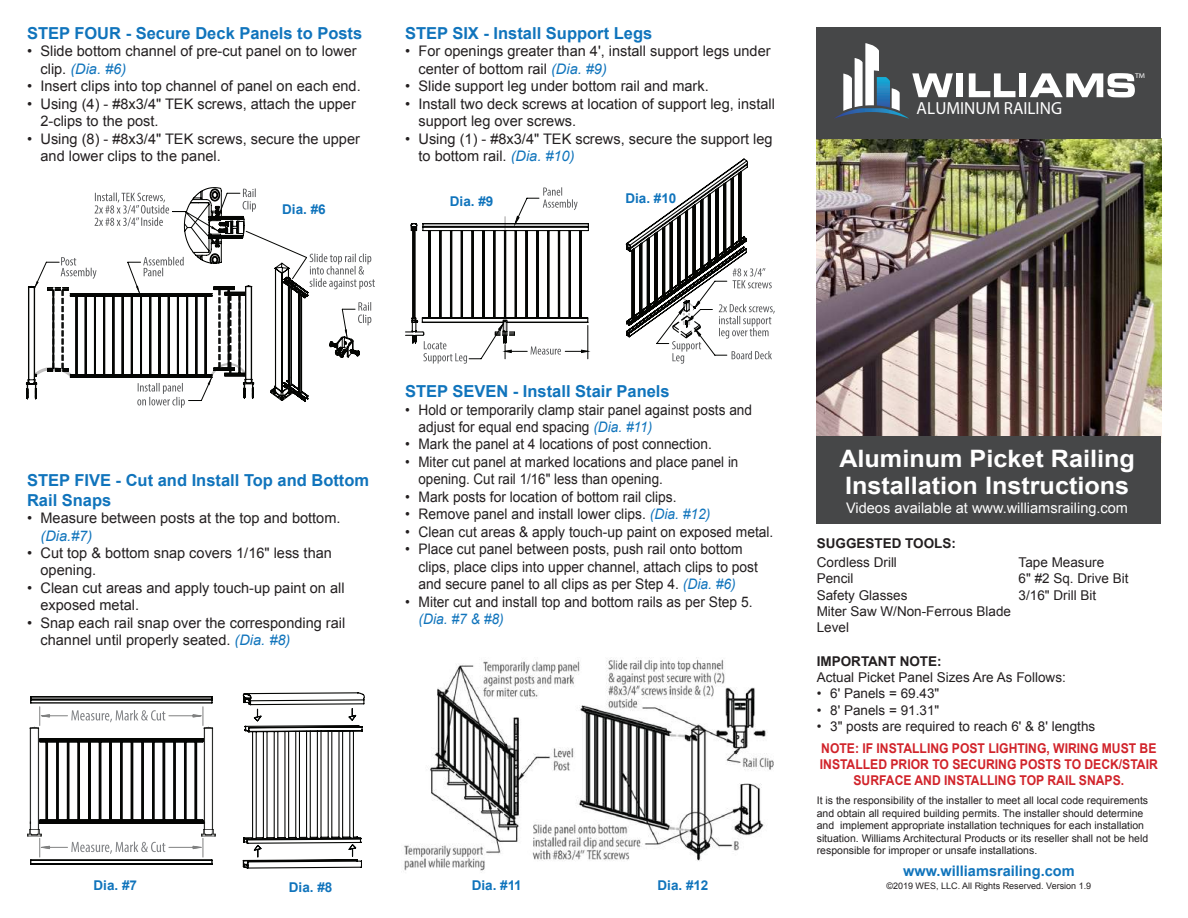
<style>
.page{position:relative;width:1188px;height:918px;background:#fff}
.page>*{position:absolute;margin:0;border:0;box-sizing:border-box;transform-origin:0 0}
.t1{font:700 24px/27px "Arial";color:#fff;scale:1.05 1}
.t2{font:17.55px "Myriad Pro";color:#fff}
.t3{font:700 16.5px/19.8px "Arial";color:#1074bc}
.t4{font:14.55px/17.4px "Arial";color:#231f20}
.t5{font:14.55px/17.4px "Arial";color:#231f20;scale:.95 1}
.t6{font:14.55px/17.4px "Arial";color:#231f20;scale:.94 1}
.t7{font:14.55px/17.4px "Arial";color:#231f20;scale:.92 1}
.t8{font:14.55px "Arial";color:#fff}
.t9{font:700 14.55px "Arial";color:#1074bc}
.t10{font:italic 14.55px "Arial";color:#1074bc;scale:.95 1}
.t11{font:italic 14.55px "Arial";color:#1074bc}
.t12{font:13.5px/16.2px "Arial";color:#231f20}
.t13{font:700 13.5px/15.8px "Arial";color:#d1232a;text-align:center;scale:.9 1}
.t14{font:700 13.5px "Arial";color:#1074bc}
.t15{font:700 13.5px "Arial";color:#231f20}
.t16{font:10.5px/12.6px "Arial";color:#231f20}
.t17{font:9px "Arial";color:#231f20}
.t18{font:6.9px "Myriad Pro";color:#fff;scale:1.11 1}
.s1{font-style:italic;color:#1074bc}
</style>
<div class="page">
<img style="left:404px;top:657px;width:370px;height:216px">
<img style="left:817px;top:138px;width:344px;height:298px">
<div style="left:817px;top:436px;width:344px;height:88px;background:#464748"></div>
<svg style="left:26px;top:187px;width:334px;height:215px"></svg>
<svg style="left:61px;top:257px;width:36px;height:22px"></svg>
<svg style="left:143px;top:257px;width:41px;height:19px"></svg>
<svg style="left:243px;top:188px;width:13px;height:24px"></svg>
<svg style="left:358px;top:302px;width:13px;height:23px"></svg>
<svg style="left:32px;top:286px;width:216px;height:122px"></svg>
<svg style="left:310px;top:254px;width:65px;height:35px"></svg>
<svg style="left:95px;top:193px;width:74px;height:33px"></svg>
<svg style="left:625px;top:158px;width:150px;height:206px"></svg>
<svg style="left:406px;top:187px;width:183px;height:177px"></svg>
<svg style="left:243px;top:692px;width:122px;height:177px"></svg>
<svg style="left:27px;top:696px;width:189px;height:169px"></svg>
<div style="left:817px;top:27px;width:344px;height:111px;background:#464748"></div>
<div style="left:956px;top:73px;width:7px;height:24px;background:#fff"></div>
<svg style="left:969px;top:73px;width:46px;height:24px"></svg>
<div style="left:1019px;top:73px;width:7px;height:24px;background:#fff"></div>
<svg style="left:1030px;top:73px;width:105px;height:24px"></svg>
<svg style="left:834px;top:43px;width:119px;height:76px"></svg>
<p class="t3" style="left:27px;top:24px;width:337px">STEP FOUR - Secure Deck Panels to Posts</p>
<p class="t4" style="left:40px;top:43px;width:318px;text-indent:-14px">• Slide bottom channel of pre-cut panel on to lower clip. <span class="s1">(Dia. #6)</span></p>
<p class="t4" style="left:27px;top:78px;width:335px">• Insert clips into top channel of panel on each end.</p>
<p class="t4" style="left:40px;top:95px;width:317px;text-indent:-14px">• Using (4) - #8x3/4" TEK screws, attach the upper<br>2-clips to the post.</p>
<p class="t4" style="left:40px;top:130px;width:321px;text-indent:-14px">• Using (8) - #8x3/4" TEK screws, secure the upper and lower clips to the panel.</p>
<p class="t14" style="left:282px;top:200px;width:45px">Dia. #6</p>
<p class="t3" style="left:405px;top:24px;width:249px">STEP SIX - Install Support Legs</p>
<p class="t4" style="left:418px;top:43px;width:354px;text-indent:-14px">• For openings greater than 4', install support legs under center of bottom rail <span class="s1">(Dia. #9)</span></p>
<p class="t4" style="left:405px;top:78px;width:305px">• Slide support leg under bottom rail and mark.</p>
<p class="t4" style="left:418px;top:95px;width:358px;text-indent:-14px">• Install two deck screws at location of support leg, install support leg over screws.</p>
<p class="t4" style="left:418px;top:130px;width:356px;text-indent:-14px">• Using (1) - #8x3/4" TEK screws, secure the support leg to bottom rail. <span class="s1">(Dia. #10)</span></p>
<p class="t14" style="left:450px;top:192px;width:45px">Dia. #9</p>
<p class="t14" style="left:625px;top:190px;width:53px">Dia. #10</p>
<p class="t2" style="left:917px;top:97px;width:147px">ALUMINUM RAILING</p>
<p class="t18" style="left:1135px;top:72px;width:11px">TM</p>
<p class="t3" style="left:27px;top:471px;width:344px">STEP FIVE - Cut and Install Top and Bottom<br>Rail Snaps</p>
<p class="t4" style="left:27px;top:509px;width:315px">• Measure between posts at the top and bottom.</p>
<p class="t11" style="left:40px;top:526px;width:53px">(Dia.#7)</p>
<p class="t4" style="left:40px;top:544px;width:293px;text-indent:-14px">• Cut top &amp; bottom snap covers 1/16" less than opening.</p>
<p class="t4" style="left:40px;top:579px;width:306px;text-indent:-14px">• Clean cut areas and apply touch-up paint on all exposed metal.</p>
<p class="t4" style="left:40px;top:614px;width:306px;text-indent:-14px">• Snap each rail snap over the corresponding rail channel until properly seated. <span class="s1">(Dia. #8)</span></p>
<p class="t3" style="left:405px;top:382px;width:266px">STEP SEVEN - Install Stair Panels</p>
<p class="t6" style="left:418px;top:401px;width:356px;text-indent:-14px">• Hold or temporarily clamp stair panel against posts and adjust for equal end spacing <span class="s1">(Dia. #11)</span></p>
<p class="t6" style="left:405px;top:436px;width:328px">• Mark the panel at 4 locations of post connection.</p>
<p class="t7" style="left:418px;top:453px;width:349px;text-indent:-14px">• Miter cut panel at marked locations and place panel in opening. Cut rail 1/16" less than opening.</p>
<p class="t5" style="left:405px;top:488px;width:287px">• Mark posts for location of bottom rail clips.</p>
<p class="t5" style="left:405px;top:506px;width:323px">• Remove panel and install lower clips. <span class="s1">(Dia. #12)</span></p>
<p class="t5" style="left:405px;top:523px;width:389px">• Clean cut areas &amp; apply touch-up paint on exposed metal.</p>
<p class="t5" style="left:418px;top:541px;width:359px;text-indent:-14px">• Place cut panel between posts, push rail onto bottom clips, place clips into upper channel, attach clips to post and secure panel to all clips as per Step 4. <span class="s1">(Dia. #6)</span></p>
<p class="t5" style="left:405px;top:593px;width:368px">• Miter cut and install top and bottom rails as per Step 5.</p>
<p class="t10" style="left:418px;top:610px;width:91px">(Dia. #7 &amp; #8)</p>
<p class="t14" style="left:94px;top:877px;width:45px">Dia. #7</p>
<p class="t14" style="left:289px;top:878px;width:45px">Dia. #8</p>
<p class="t14" style="left:472px;top:877px;width:51px">Dia. #11</p>
<p class="t14" style="left:658px;top:877px;width:52px">Dia. #12</p>
<h1 class="t1" style="left:839px;top:446px;width:283px">Aluminum Picket Railing<br>Installation Instructions</h1>
<p class="t8" style="left:846px;top:499px;width:283px">Videos available at www.williamsrailing.com</p>
<p class="t15" style="left:817px;top:534px;width:141px">SUGGESTED TOOLS:</p>
<p class="t12" style="left:817px;top:555px;width:196px">Cordless Drill<br>Pencil<br>Safety Glasses<br>Miter Saw W/Non-Ferrous Blade<br>Level</p>
<p class="t12" style="left:1019px;top:555px;width:111px">Tape Measure<br>6" #2 Sq. Drive Bit<br>3/16" Drill Bit</p>
<p class="t15" style="left:817px;top:652px;width:126px">IMPORTANT NOTE:</p>
<p class="t12" style="left:817px;top:669px;width:251px">Actual Picket Panel Sizes Are As Follows:</p>
<p class="t12" style="left:817px;top:686px;width:124px">• 6' Panels = 69.43"</p>
<p class="t12" style="left:817px;top:702px;width:124px">• 8' Panels = 91.31"</p>
<p class="t12" style="left:817px;top:718px;width:280px">• 3" posts are required to reach 6' &amp; 8' lengths</p>
<p class="t13" style="left:820px;top:741px;width:377px">NOTE: IF INSTALLING POST LIGHTING, WIRING MUST BE<br>INSTALLED PRIOR TO SECURING POSTS TO DECK/STAIR<br>SURFACE AND INSTALLING TOP RAIL SNAPS.</p>
<p class="t16" style="left:817px;top:794px;width:333px">It is the responsibility of the installer to meet all local code requirements and obtain all required building permits. The installer should determine and implement appropriate installation techniques for each installation situation. Williams Architectural Products or its reseller shall not be held responsible for improper or unsafe installations.</p>
<p class="t9" style="left:903px;top:861px;width:173px">www.williamsrailing.com</p>
<p class="t17" style="left:887px;top:880px;width:206px">©2019 WES, LLC. All Rights Reserved. Version 1.9</p>
</div>
